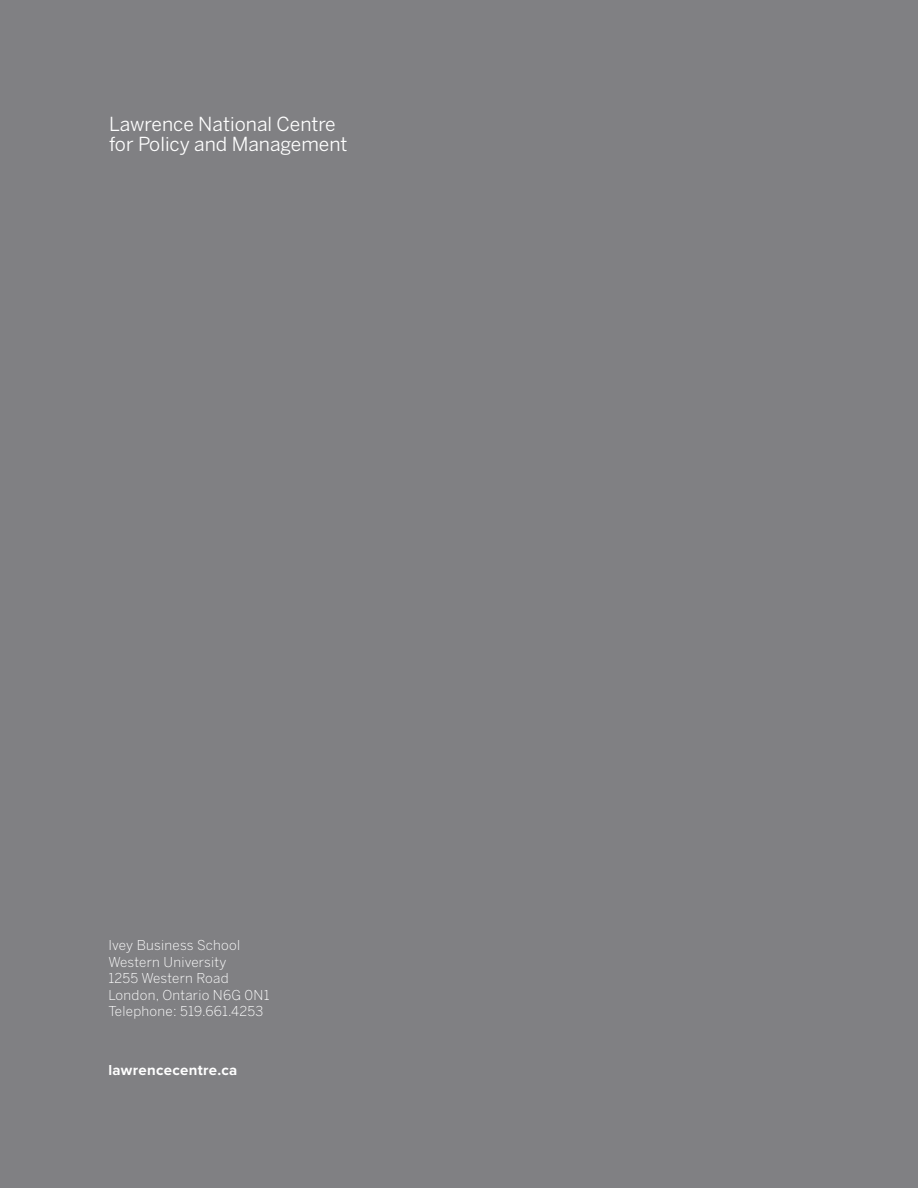
<style>
.page{position:relative;width:918px;height:1188px;background:#808083}
.page>*{position:absolute;margin:0;border:0;box-sizing:border-box;transform-origin:0 0}
.t1{font:19.2px/20.2px "Benton Sans";color:#fff}
.t2{font:700 15px "Proxima Nova";letter-spacing:.02em;color:#fff}
.t3{font:300 13.5px "Benton Sans";letter-spacing:.02em;color:#fff}
</style>
<div class="page">
<p class="t1" style="left:109px;top:113px;width:240px">Lawrence National Centre for Policy and Management</p>
<p class="t3" style="left:108px;top:937px;width:133px">Ivey Business School</p>
<p class="t3" style="left:108px;top:954px;width:120px">Western University</p>
<p class="t3" style="left:108px;top:970px;width:122px">1255 Western Road</p>
<p class="t3" style="left:108px;top:987px;width:163px">London, Ontario N6G 0N1</p>
<p class="t3" style="left:108px;top:1003px;width:157px">Telephone: 519.661.4253</p>
<p class="t2" style="left:108px;top:1061px;width:131px">lawrencecentre.ca</p>
</div>
